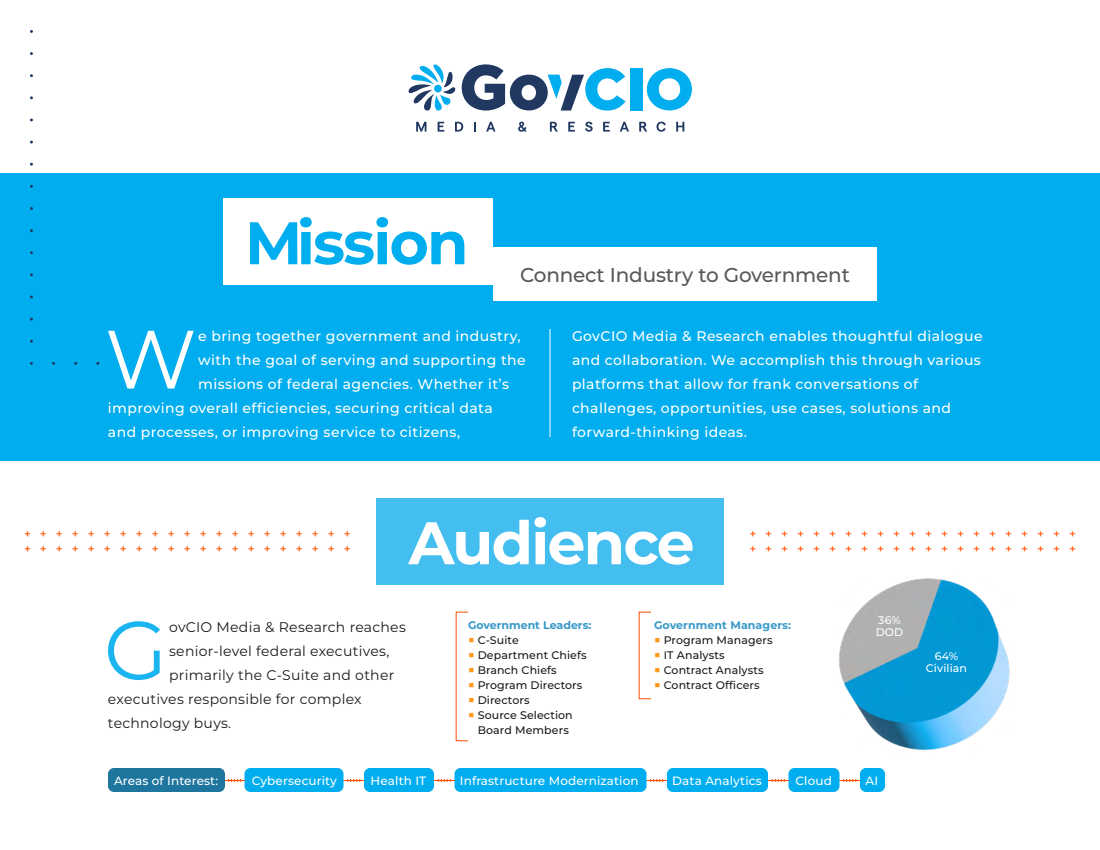
<style>
.page{position:relative;width:1100px;height:850px;background:#fff}
.page>*{position:absolute;margin:0;border:0;box-sizing:border-box;transform-origin:0 0}
.t1{font:82.6px "Montserrat";color:#1ab5f0}
.t2{font:82.6px "Montserrat";color:#fff}
.t3{font:700 60px "Montserrat";letter-spacing:-.03em;color:#fff}
.t4{font:700 60px "Montserrat";letter-spacing:-.03em;color:#00adee}
.t5{font:500 20px "Montserrat";letter-spacing:-.01em;color:#58585a}
.t6{font:500 14px/24px "Montserrat";letter-spacing:.03em;color:#fff}
.t7{font:14px "Montserrat";letter-spacing:.02em;color:#1a1a1a}
.t8{font:500 12px "Montserrat";letter-spacing:.01em;color:#fff}
.t9{font:500 12px "Montserrat";color:#ff4e00}
.t10{font:500 11px/15px "Montserrat";letter-spacing:.01em;color:#1a1a1a;text-align:center}
.t11{font:700 11px "Montserrat";letter-spacing:.005em;color:#3798c8}
.t12{font:500 11px/12px "Montserrat";letter-spacing:.01em;color:#fff;text-align:center}
.s1{font-weight:400;color:#ff9a1a}
</style>
<div class="page">
<div style="left:0;top:173px;width:1100px;height:288px;background:#00adee"></div>
<hr style="left:216px;top:780px;width:657px;height:1px;background:#ff4e00">
<div style="left:108px;top:768px;width:117px;height:24px;background:#1e769f;border-radius:6px"></div>
<div style="left:244px;top:768px;width:100px;height:24px;background:#00adee;border-radius:6px"></div>
<div style="left:364px;top:768px;width:70px;height:24px;background:#00adee;border-radius:6px"></div>
<div style="left:667px;top:768px;width:101px;height:24px;background:#00adee;border-radius:6px"></div>
<div style="left:788px;top:768px;width:51px;height:24px;background:#00adee;border-radius:6px"></div>
<div style="left:860px;top:768px;width:25px;height:24px;background:#00adee;border-radius:6px"></div>
<div style="left:454px;top:768px;width:192px;height:24px;background:#00adee;border-radius:6px"></div>
<svg style="left:228px;top:779px;width:13px;height:3px"></svg>
<svg style="left:348px;top:779px;width:13px;height:3px"></svg>
<svg style="left:438px;top:779px;width:13px;height:3px"></svg>
<svg style="left:772px;top:779px;width:13px;height:3px"></svg>
<svg style="left:844px;top:779px;width:13px;height:3px"></svg>
<svg style="left:651px;top:779px;width:13px;height:3px"></svg>
<img style="left:839px;top:578px;width:171px;height:172px">
<svg style="left:676px;top:122px;width:8px;height:10px"></svg>
<svg style="left:657px;top:122px;width:9px;height:10px"></svg>
<svg style="left:639px;top:122px;width:8px;height:10px"></svg>
<svg style="left:620px;top:122px;width:9px;height:10px"></svg>
<svg style="left:603px;top:122px;width:7px;height:10px"></svg>
<svg style="left:585px;top:122px;width:8px;height:10px"></svg>
<svg style="left:568px;top:122px;width:7px;height:10px"></svg>
<svg style="left:550px;top:122px;width:8px;height:10px"></svg>
<svg style="left:518px;top:122px;width:9px;height:10px"></svg>
<svg style="left:486px;top:122px;width:9px;height:10px"></svg>
<svg style="left:474px;top:122px;width:2px;height:10px"></svg>
<svg style="left:455px;top:122px;width:8px;height:10px"></svg>
<svg style="left:438px;top:122px;width:6px;height:10px"></svg>
<svg style="left:416px;top:122px;width:10px;height:10px"></svg>
<svg style="left:647px;top:68px;width:45px;height:42px"></svg>
<div style="left:630px;top:68px;width:12px;height:43px;background:#00adee"></div>
<svg style="left:462px;top:64px;width:164px;height:47px"></svg>
<svg style="left:408px;top:64px;width:48px;height:47px"></svg>
<div style="left:434px;top:85px;width:8px;height:7px;background:#00adee;border-radius:50%"></div>
<div style="left:493px;top:248px;width:384px;height:54px;background:#fff"></div>
<div style="left:223px;top:198px;width:270px;height:87px;background:#fff"></div>
<div style="left:376px;top:498px;width:348px;height:87px;background:#43beef"></div>
<hr style="left:550px;top:329px;width:1px;height:108px;background:#fff">
<h2 class="t4" style="left:245px;top:200px;width:225px">Mission</h2>
<h3 class="t5" style="left:520px;top:261px;width:331px">Connect Industry to Government</h3>
<h1 class="t2" style="left:105px;top:302px;width:93px">W</h1>
<p class="t6" style="left:198px;top:323px;width:324px">e bring together government and industry,</p>
<p class="t6" style="left:198px;top:347px;width:329px">with the goal of serving and supporting the</p>
<p class="t6" style="left:198px;top:371px;width:312px">missions of federal agencies. Whether it’s</p>
<p class="t6" style="left:108px;top:395px;width:386px">improving overall efficiencies, securing critical data</p>
<p class="t6" style="left:108px;top:419px;width:354px">and processes, or improving service to citizens,</p>
<p class="t6" style="left:572px;top:323px;width:412px">GovCIO Media &amp; Research enables thoughtful dialogue and collaboration. We accomplish this through various platforms that allow for frank conversations of challenges, opportunities, use cases, solutions and forward-thinking ideas.</p>
<h2 class="t3" style="left:409px;top:500px;width:288px">Audience</h2>
<p class="t9" style="left:24px;top:525px;width:328px">+++++++++++++++++++++</p>
<p class="t9" style="left:749px;top:525px;width:328px">+++++++++++++++++++++</p>
<p class="t9" style="left:24px;top:540px;width:328px">+++++++++++++++++++++</p>
<p class="t9" style="left:749px;top:540px;width:328px">+++++++++++++++++++++</p>
<h1 class="t1" style="left:104px;top:593px;width:65px">G</h1>
<p class="t7" style="left:169px;top:617px;width:238px">ovCIO Media &amp; Research reaches</p>
<p class="t7" style="left:169px;top:641px;width:222px">senior-level federal executives,</p>
<p class="t7" style="left:169px;top:665px;width:227px">primarily the C-Suite and other</p>
<p class="t7" style="left:108px;top:689px;width:255px">executives responsible for complex</p>
<p class="t7" style="left:108px;top:713px;width:125px">technology buys.</p>
<p class="t11" style="left:468px;top:617px;width:125px">Government Leaders:</p>
<p class="t10" style="left:468px;top:632px;width:52px"><span class="s1">■</span> C-Suite</p>
<p class="t10" style="left:468px;top:647px;width:120px"><span class="s1">■</span> Department Chiefs</p>
<p class="t10" style="left:468px;top:662px;width:90px"><span class="s1">■</span> Branch Chiefs</p>
<p class="t10" style="left:468px;top:677px;width:116px"><span class="s1">■</span> Program Directors</p>
<p class="t10" style="left:468px;top:692px;width:63px"><span class="s1">■</span> Directors</p>
<p class="t10" style="left:468px;top:707px;width:106px"><span class="s1">■</span> Source Selection<br>Board Members</p>
<p class="t11" style="left:654px;top:617px;width:139px">Government Managers:</p>
<p class="t10" style="left:654px;top:632px;width:120px"><span class="s1">■</span> Program Managers</p>
<p class="t10" style="left:654px;top:647px;width:72px"><span class="s1">■</span> IT Analysts</p>
<p class="t10" style="left:654px;top:662px;width:111px"><span class="s1">■</span> Contract Analysts</p>
<p class="t10" style="left:654px;top:677px;width:107px"><span class="s1">■</span> Contract Officers</p>
<p class="t12" style="left:876px;top:614px;width:29px;text-align:left">36%<br>DOD</p>
<p class="t8" style="left:114px;top:772px;width:106px">Areas of Interest:</p>
<p class="t8" style="left:252px;top:772px;width:87px">Cybersecurity</p>
<p class="t8" style="left:371px;top:772px;width:57px">Health IT</p>
<p class="t8" style="left:460px;top:772px;width:180px">Infrastructure Modernization</p>
<p class="t8" style="left:672px;top:772px;width:91px">Data Analytics</p>
<p class="t8" style="left:795px;top:772px;width:38px">Cloud</p>
<p class="t8" style="left:865px;top:772px;width:14px">AI</p>
<p class="t12" style="left:926px;top:650px;width:43px">64%<br>Civilian</p>
</div>
